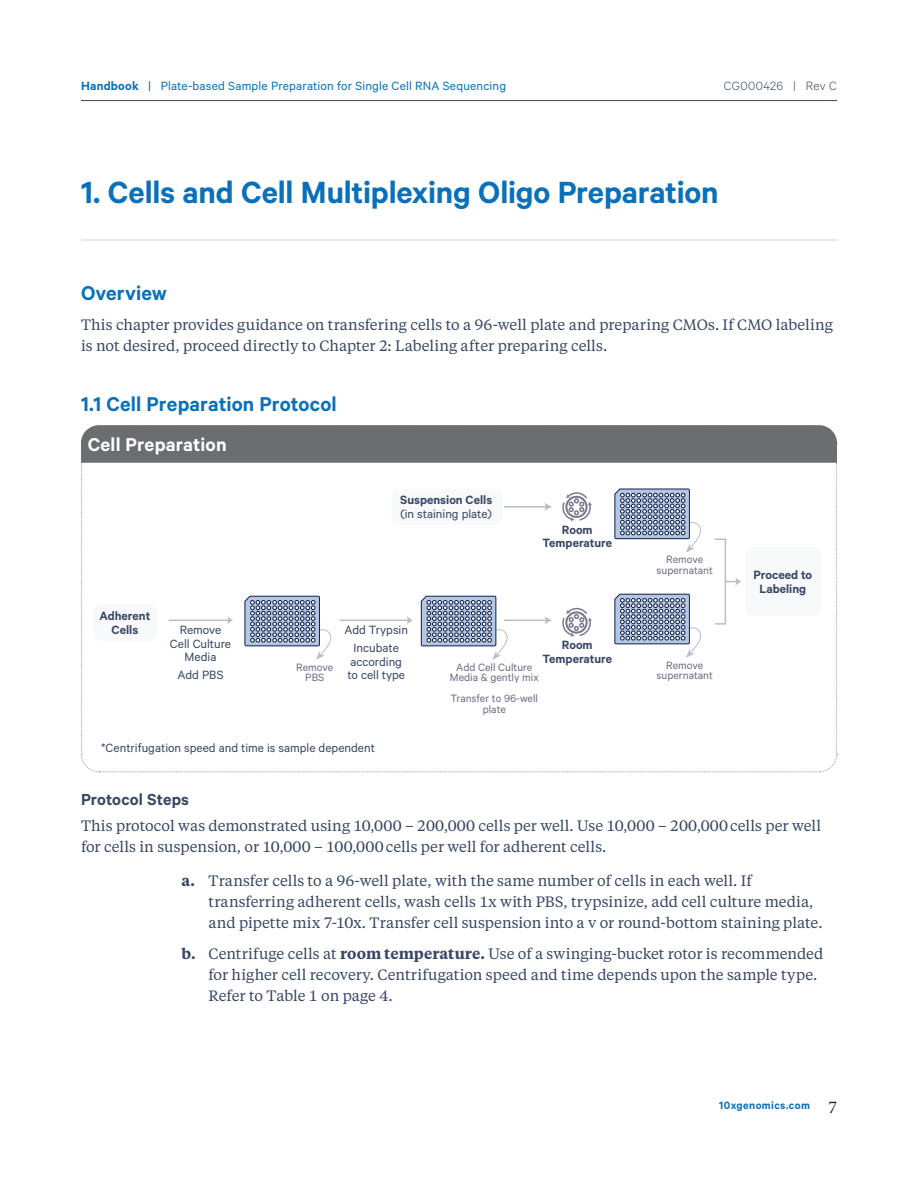
<style>
.page{position:relative;width:918px;height:1188px;background:#fff}
.page>*{position:absolute;margin:0;border:0;box-sizing:border-box;transform-origin:0 0}
.Cover_Title{font:600 34.5px "Calibre";letter-spacing:-.005em;color:#0970b9}
.Section_Header{font:600 22.5px "Calibre";letter-spacing:.005em;color:#0970b9}
.IO_-_header{font:600 21px "Calibre";letter-spacing:.01em;color:#fff}
.Section_Subheader{font:600 18px "Calibre";letter-spacing:.01em;color:#384766}
.t1{font:18px "Minion Pro";color:#231f20}
.Body_Copy{font:15px/21px "Tiempos Text";letter-spacing:.005em;color:#384766}
.IO_-_instructions{font:13.5px/13.5px "Calibre";color:#384766;text-align:center}
.IO_-_description{font:600 13.5px/13.5px "Calibre";color:#384766;text-align:center}
.t2{font:13.5px "Calibre";letter-spacing:.015em;color:#0970b9}
.IO_-_description-2{font:13.5px "Calibre";color:#384766}
.t3{font:300 13.5px "Calibre";letter-spacing:.02em;color:#384766}
.IO_-_remove{font:12px/10.5px "Calibre";color:#696c85;text-align:center}
.t4{font:600 12px "Calibre";letter-spacing:.035em;color:#0970b9}
.s1{font-weight:600}
</style>
<div class="page">
<hr style="left:81px;top:100px;width:756px;height:1px;background:#384766">
<hr style="left:81px;top:240px;width:756px;height:1px;background:#d1d2d4">
<svg style="left:81px;top:425px;width:757px;height:348px"></svg>
<p class="t2" style="left:81px;top:78px;width:427px"><span class="s1">Handbook</span> | Plate-based Sample Preparation for Single Cell RNA Sequencing</p>
<p class="t3" style="left:724px;top:78px;width:115px">CG000426 | Rev C</p>
<p class="Cover_Title" style="left:81px;top:172px;width:639px">1. Cells and Cell Multiplexing Oligo Preparation</p>
<p class="Section_Header" style="left:81px;top:279px;width:87px">Overview</p>
<p class="Body_Copy" style="left:81px;top:314px;width:754px">This chapter provides guidance on transfering cells to a 96-well plate and preparing CMOs. If CMO labeling is not desired, proceed directly to Chapter 2: Labeling after preparing cells.</p>
<p class="Section_Header" style="left:81px;top:391px;width:257px">1.1 Cell Preparation Protocol</p>
<p class="IO_-_header" style="left:88px;top:432px;width:140px">Cell Preparation</p>
<p class="IO_-_description" style="left:100px;top:609px;width:52px">Adherent<br>Cells</p>
<p class="IO_-_instructions" style="left:170px;top:623px;width:63px">Remove<br>Cell Culture<br>Media</p>
<p class="IO_-_instructions" style="left:178px;top:668px;width:47px">Add PBS</p>
<p class="IO_-_description" style="left:400px;top:493px;width:93px">Suspension Cells</p>
<p class="IO_-_description-2" style="left:401px;top:506px;width:93px">(in staining plate)</p>
<p class="IO_-_description" style="left:542px;top:522px;width:71px">Room<br>Temperature</p>
<p class="IO_-_instructions" style="left:344px;top:623px;width:65px">Add Trypsin</p>
<p class="IO_-_instructions" style="left:347px;top:641px;width:59px">Incubate according to cell type</p>
<p class="IO_-_description" style="left:542px;top:638px;width:71px">Room<br>Temperature</p>
<p class="IO_-_remove" style="left:296px;top:661px;width:39px">Remove</p>
<p class="IO_-_remove" style="left:305px;top:672px;width:21px">PBS</p>
<p class="IO_-_remove" style="left:450px;top:661px;width:90px">Add Cell Culture<br>Media &amp; gently mix</p>
<p class="IO_-_remove" style="left:451px;top:693px;width:89px">Transfer to 96-well plate</p>
<p class="IO_-_instructions" style="left:101px;top:741px;width:275px">*Centrifugation speed and time is sample dependent</p>
<p class="IO_-_remove" style="left:657px;top:554px;width:58px">Remove supernatant</p>
<p class="IO_-_remove" style="left:657px;top:659px;width:58px">Remove supernatant</p>
<p class="IO_-_description" style="left:753px;top:568px;width:60px">Proceed to<br>Labeling</p>
<p class="Section_Subheader" style="left:81px;top:789px;width:110px">Protocol Steps</p>
<p class="Body_Copy" style="left:81px;top:814px;width:742px">This protocol was demonstrated using 10,000 – 200,000 cells per well. Use 10,000 – 200,000cells per well for cells in suspension, or 10,000 – 100,000cells per well for adherent cells.</p>
<p class="Body_Copy" style="left:209px;top:870px;width:616px;text-indent:-27px"><span class="s1">a.</span> Transfer cells to a 96-well plate, with the same number of cells in each well. If transferring adherent cells, wash cells 1x with PBS, trypsinize, add cell culture media, and pipette mix 7-10x. Transfer cell suspension into a v or round-bottom staining plate.</p>
<p class="Body_Copy" style="left:209px;top:942px;width:617px;text-indent:-27px"><span class="s1">b.</span> Centrifuge cells at <span class="s1">room temperature.</span> Use of a swinging-bucket rotor is recommended for higher cell recovery. Centrifugation speed and time depends upon the sample type.<br>Refer to Table 1 on page 4.</p>
<p class="t4" style="left:719px;top:1098px;width:92px">10xgenomics.com</p>
<p class="t1" style="left:828px;top:1095px;width:10px">7</p>
</div>
